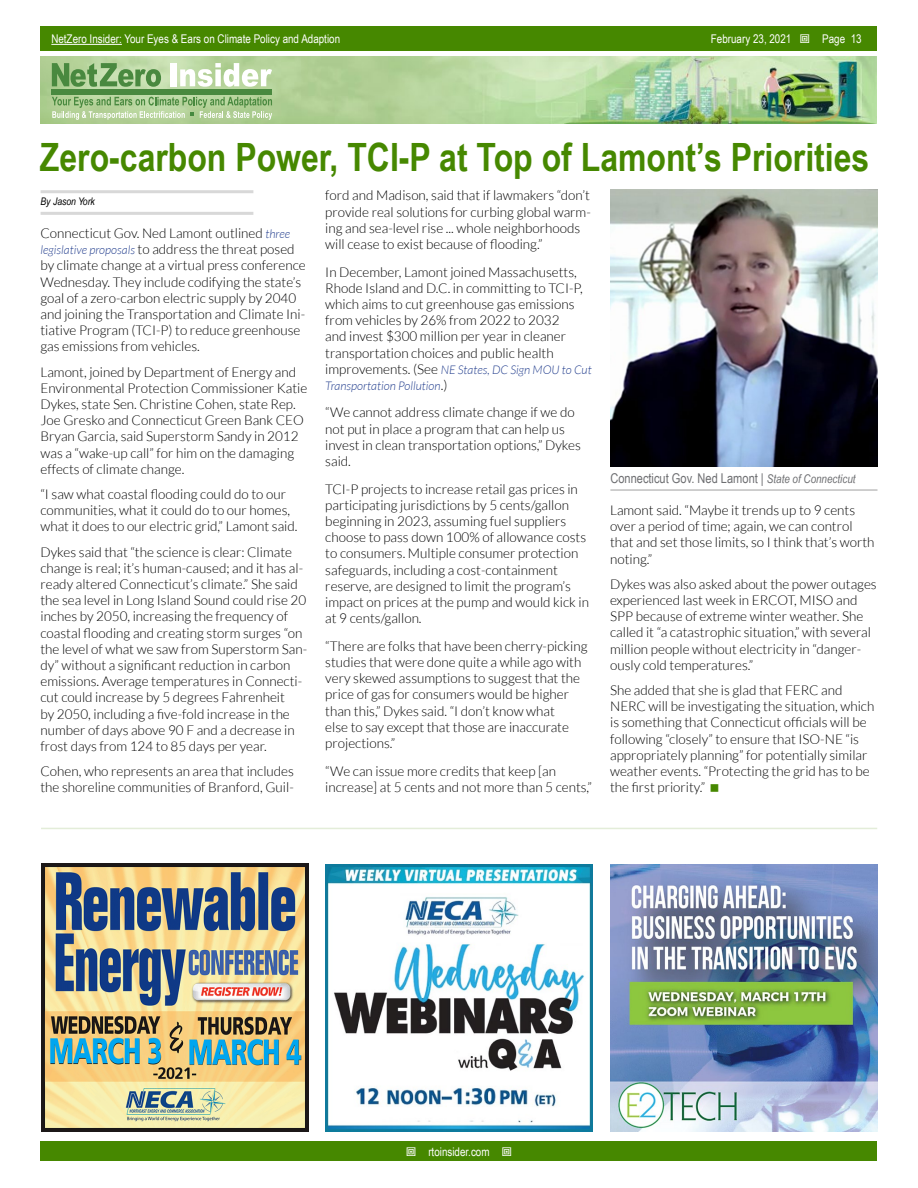
<style>
.page{position:relative;width:918px;height:1188px;background:#fff}
.page>*{position:absolute;margin:0;border:0;box-sizing:border-box;transform-origin:0 0}
.t1{font:700 39px "Arial Narrow";color:#468800}
.t2{font:300 13.5px/16.2px "Lato";color:#000}
.t3{font:13.5px "Arial Narrow";color:#6d6e71}
.t4{font:12px "Arial Narrow";color:#fff}
.t5{font:italic 300 12px/16.2px "Lato";color:#25408f}
.t6{font:italic 10.5px "Arial Narrow";color:#000}
.s1{font-style:normal;font-size:13.5px;color:#000}
.s2{font-style:italic;font-size:12px;color:#25408f}
.s3{font-style:italic;font-size:12px}
</style>
<div class="page">
<div style="left:41px;top:1142px;width:836px;height:19px;background:#468800"></div>
<div style="left:41px;top:27px;width:836px;height:24px;background:#468800"></div>
<hr style="left:51px;top:44px;width:71px;height:1px;background:#fff">
<img style="left:40px;top:56px;width:837px;height:67px">
<svg style="left:52px;top:63px;width:109px;height:24px;background:#81af71"></svg>
<div style="left:170px;top:63px;width:6px;height:23px;background:#fff"></div>
<svg style="left:180px;top:63px;width:92px;height:24px"></svg>
<div style="left:52px;top:90px;width:220px;height:5px;background:#49893f"></div>
<svg style="left:52px;top:97px;width:220px;height:23px;background:#accb96"></svg>
<hr style="left:41px;top:190px;width:212px;height:3px;background:#d8d8d8">
<hr style="left:41px;top:212px;width:212px;height:3px;background:#d8d8d8">
<hr style="left:610px;top:489px;width:268px;height:2px;background:#bfbfbf">
<img style="left:611px;top:189px;width:266px;height:278px">
<hr style="left:41px;top:828px;width:836px;height:1px;background:#e3edd9">
<img style="left:41px;top:864px;width:267px;height:267px">
<img style="left:326px;top:864px;width:267px;height:268px">
<img style="left:610px;top:864px;width:268px;height:268px">
<p class="t4" style="left:51px;top:30px;width:290px">NetZero Insider: Your Eyes &amp; Ears on Climate Policy and Adaption</p>
<p class="t4" style="left:711px;top:30px;width:82px">February 23, 2021</p>
<p class="t4" style="left:822px;top:30px;width:41px">Page 13</p>
<h1 class="t1" style="left:40px;top:128px;width:831px">Zero-carbon Power, TCI-P at Top of Lamont’s Priorities</h1>
<p class="t6" style="left:41px;top:194px;width:56px">By Jason York</p>
<p class="t2" style="left:325px;top:188px;width:267px">ford and Madison, said that if lawmakers “don’t provide real solutions for curbing global warm&shy;ing and sea-level rise ... whole neighborhoods will cease to exist because of flooding.”</p>
<p class="t2" style="left:325px;top:264px;width:259px">In December, Lamont joined Massachusetts, Rhode Island and D.C. in committing to TCI-P, which aims to cut greenhouse gas emissions from vehicles by 26% from 2022 to 2032 and invest $300 million per year in cleaner transportation choices and public health</p>
<p class="t5" style="left:325px;top:362px;width:268px"><span class="s1">improvements. (See</span> NE States, DC Sign MOU to Cut<br>Transportation Pollution<span class="s1">.)</span></p>
<p class="t2" style="left:325px;top:405px;width:257px">“We cannot address climate change if we do not put in place a program that can help us invest in clean transportation options,” Dykes said.</p>
<p class="t2" style="left:325px;top:481px;width:265px">TCI-P projects to increase retail gas prices in participating jurisdictions by 5 cents/gallon beginning in 2023, assuming fuel suppliers choose to pass down 100% of allowance costs to consumers. Multiple consumer protection safeguards, including a cost-containment reserve, are designed to limit the program’s impact on prices at the pump and would kick in at 9 cents/gallon.</p>
<p class="t2" style="left:325px;top:638px;width:264px">“There are folks that have been cherry-picking studies that were done quite a while ago with very skewed assumptions to suggest that the price of gas for consumers would be higher than this,” Dykes said. “I don’t know what<br>else to say except that those are inaccurate projections.”</p>
<p class="t2" style="left:325px;top:763px;width:268px">“We can issue more credits that keep [an increase] at 5 cents and not more than 5 cents,”</p>
<p class="t2" style="left:40px;top:225px;width:267px">Connecticut Gov. Ned Lamont outlined <span class="s2">three legislative proposals</span> to address the threat posed by climate change at a virtual press conference Wednesday. They include codifying the state’s goal of a zero-carbon electric supply by 2040 and joining the Transportation and Climate Ini&shy;tiative Program (TCI-P) to reduce greenhouse gas emissions from vehicles.</p>
<p class="t2" style="left:40px;top:364px;width:268px">Lamont, joined by Department of Energy and Environmental Protection Commissioner Katie Dykes, state Sen. Christine Cohen, state Rep.<br>Joe Gresko and Connecticut Green Bank CEO Bryan Garcia, said Superstorm Sandy in 2012 was a “wake-up call” for him on the damaging effects of climate change.</p>
<p class="t2" style="left:40px;top:486px;width:259px">“I saw what coastal flooding could do to our communities, what it could do to our homes, what it does to our electric grid,” Lamont said.</p>
<p class="t2" style="left:40px;top:544px;width:268px">Dykes said that “the science is clear: Climate change is real; it’s human-caused; and it has al&shy;ready altered Connecticut’s climate.” She said the sea level in Long Island Sound could rise 20 inches by 2050, increasing the frequency of coastal flooding and creating storm surges “on the level of what we saw from Superstorm San&shy;dy” without a significant reduction in carbon emissions. Average temperatures in Connecti&shy;cut could increase by 5 degrees Fahrenheit<br>by 2050, including a five-fold increase in the number of days above 90 F and a decrease in frost days from 124 to 85 days per year.</p>
<p class="t2" style="left:40px;top:763px;width:255px">Cohen, who represents an area that includes the shoreline communities of Branford, Guil-</p>
<p class="t3" style="left:610px;top:468px;width:247px">Connecticut Gov. Ned Lamont | <span class="s3">State of Connecticut</span></p>
<p class="t2" style="left:610px;top:502px;width:266px">Lamont said. “Maybe it trends up to 9 cents over a period of time; again, we can control that and set those limits, so I think that’s worth noting.”</p>
<p class="t2" style="left:610px;top:576px;width:268px">Dykes was also asked about the power outages experienced last week in ERCOT, MISO and SPP because of extreme winter weather. She called it “a catastrophic situation,” with several million people without electricity in “danger&shy;ously cold temperatures.”</p>
<p class="t2" style="left:610px;top:682px;width:266px">She added that she is glad that FERC and NERC will be investigating the situation, which is something that Connecticut officials will be following “closely” to ensure that ISO-NE “is appropriately planning” for potentially similar weather events. “Protecting the grid has to be the first priority.”</p>
<p class="t4" style="left:428px;top:1143px;width:63px">rtoinsider.com</p>
</div>
